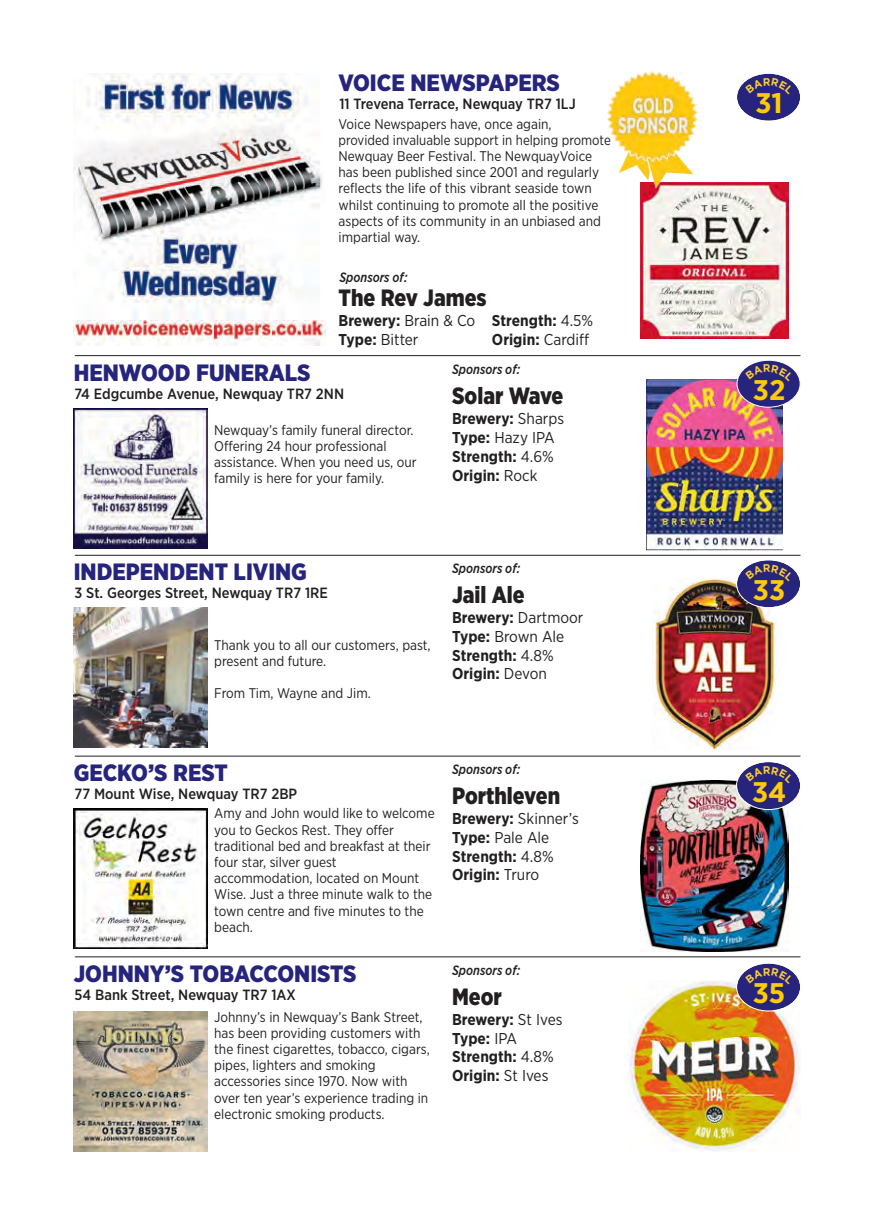
<style>
.page{position:relative;width:874px;height:1225px;background:#fff}
.page>*{position:absolute;margin:0;border:0;box-sizing:border-box;transform-origin:0 0}
.t1{font:700 28.4px "Gotham Narrow";color:#ffcb04;scale:1.05 1}
.t2{font:900 23.6px "Gotham Narrow";color:#26247c}
.t3{font:900 23.6px "Gotham Narrow";color:#231f20;scale:.94 1}
.t4{font:700 15.8px/18.8px "Gotham Narrow";color:#231f20}
.t5{font:15.8px/18.8px "Gotham Narrow";color:#231f20}
.t6{font:500 14.8px "Gotham Narrow";color:#231f1f}
.t7{font:500 14.8px "Gotham Narrow";color:#231f20}
.t8{font:14px/16.2px "Gotham Narrow";color:#231f20}
.t9{font:italic 500 13.4px "Gotham Narrow";color:#231f20;scale:.94 1}
.s1{font-weight:700}
.s2{font-weight:400}
</style>
<div class="page">
<hr style="left:75px;top:355px;width:724px;height:1px;background:#231f20">
<hr style="left:75px;top:555px;width:724px;height:1px;background:#231f20">
<hr style="left:75px;top:755px;width:724px;height:1px;background:#231f20">
<hr style="left:75px;top:956px;width:724px;height:1px;background:#231f20">
<img style="left:74px;top:408px;width:133px;height:140px">
<img style="left:74px;top:607px;width:133px;height:140px">
<img style="left:74px;top:808px;width:133px;height:140px">
<img style="left:74px;top:1011px;width:133px;height:140px">
<img style="left:74px;top:74px;width:251px;height:272px">
<img style="left:640px;top:183px;width:147px;height:155px">
<img style="left:646px;top:379px;width:136px;height:171px">
<img style="left:652px;top:578px;width:124px;height:171px">
<img style="left:640px;top:780px;width:148px;height:171px">
<img style="left:628px;top:980px;width:171px;height:171px">
<div style="left:736px;top:360px;width:64px;height:48px;background:#26247c;border:1px solid #fff;border-radius:50%"></div>
<img style="left:607px;top:71px;width:91px;height:118px">
<svg style="left:737px;top:73px;width:63px;height:48px"></svg>
<svg style="left:745px;top:364px;width:48px;height:7px"></svg>
<svg style="left:735px;top:560px;width:65px;height:48px"></svg>
<svg style="left:735px;top:762px;width:65px;height:48px"></svg>
<svg style="left:735px;top:963px;width:65px;height:48px"></svg>
<h2 class="t2" style="left:338px;top:72px;width:223px">VOICE NEWSPAPERS</h2>
<p class="t6" style="left:339px;top:97px;width:238px">11 Trevena Terrace, Newquay TR7 1LJ</p>
<p class="t8" style="left:338px;top:116px;width:273px">Voice Newspapers have, once again,<br>provided invaluable support in helping promote Newquay Beer Festival. The NewquayVoice has been published since 2001 and regularly reflects the life of this vibrant seaside town whilst continuing to promote all the positive aspects of its community in an unbiased and impartial way.</p>
<p class="t9" style="left:339px;top:271px;width:74px">Sponsors of:</p>
<h2 class="t3" style="left:338px;top:287px;width:159px">The Rev James</h2>
<h2 class="t2" style="left:74px;top:362px;width:238px">HENWOOD FUNERALS</h2>
<p class="t5" style="left:338px;top:312px;width:138px"><span class="s1">Brewery:</span> Brain &amp; Co<br><span class="s1">Type:</span> Bitter</p>
<p class="t4" style="left:491px;top:312px;width:103px">Strength: <span class="s2">4.5%<br></span>Origin: <span class="s2">Cardiff</span></p>
<p class="t9" style="left:452px;top:363px;width:74px">Sponsors of:</p>
<p class="t7" style="left:74px;top:387px;width:271px">74 Edgcumbe Avenue, Newquay TR7 2NN</p>
<p class="t8" style="left:214px;top:422px;width:204px">Newquay’s family funeral director.<br>Offering 24 hour professional assistance. When you need us, our family is here for your family.</p>
<h2 class="t3" style="left:452px;top:385px;width:120px">Solar Wave</h2>
<p class="t4" style="left:452px;top:410px;width:113px">Brewery: <span class="s2">Sharps<br></span>Type: <span class="s2">Hazy IPA<br></span>Strength: <span class="s2">4.6%<br></span>Origin: <span class="s2">Rock</span></p>
<h2 class="t2" style="left:74px;top:561px;width:234px">INDEPENDENT LIVING</h2>
<p class="t6" style="left:74px;top:586px;width:255px">3 St. Georges Street, Newquay TR7 1RE</p>
<p class="t8" style="left:214px;top:637px;width:218px">Thank you to all our customers, past, present and future.</p>
<p class="t8" style="left:214px;top:686px;width:158px">From Tim, Wayne and Jim.</p>
<p class="t9" style="left:452px;top:562px;width:74px">Sponsors of:</p>
<h2 class="t3" style="left:452px;top:584px;width:79px">Jail Ale</h2>
<p class="t4" style="left:452px;top:609px;width:133px">Brewery: <span class="s2">Dartmoor<br></span>Type: <span class="s2">Brown Ale<br></span>Strength: <span class="s2">4.8%<br></span>Origin: <span class="s2">Devon</span></p>
<h2 class="t2" style="left:74px;top:762px;width:155px">GECKO’S REST</h2>
<p class="t9" style="left:452px;top:763px;width:74px">Sponsors of:</p>
<p class="t6" style="left:74px;top:787px;width:224px">77 Mount Wise, Newquay TR7 2BP</p>
<h2 class="t3" style="left:452px;top:785px;width:116px">Porthleven</h2>
<p class="t8" style="left:214px;top:806px;width:222px">Amy and John would like to welcome you to Geckos Rest. They offer traditional bed and breakfast at their four star, silver guest accommodation, located on Mount<br>Wise. Just a three minute walk to the town centre and five minutes to the beach.</p>
<p class="t4" style="left:452px;top:809px;width:128px">Brewery: <span class="s2">Skinner’s<br></span>Type: <span class="s2">Pale Ale<br></span>Strength: <span class="s2">4.8%<br></span>Origin: <span class="s2">Truro</span></p>
<h2 class="t2" style="left:74px;top:962px;width:284px">JOHNNY’S TOBACCONISTS</h2>
<p class="t9" style="left:452px;top:964px;width:74px">Sponsors of:</p>
<p class="t6" style="left:74px;top:987px;width:222px">54 Bank Street, Newquay TR7 1AX</p>
<h2 class="t3" style="left:452px;top:986px;width:54px">Meor</h2>
<p class="t8" style="left:214px;top:1009px;width:217px">Johnny’s in Newquay’s Bank Street, has been providing customers with the finest cigarettes, tobacco, cigars, pipes, lighters and smoking accessories since 1970. Now with over ten year’s experience trading in electronic smoking products.</p>
<p class="t4" style="left:452px;top:1010px;width:112px">Brewery: <span class="s2">St Ives<br></span>Type: <span class="s2">IPA<br></span>Strength: <span class="s2">4.8%<br></span>Origin: <span class="s2">St Ives</span></p>
<h1 class="t1" style="left:755px;top:91px;width:27px">31</h1>
<h1 class="t1" style="left:752px;top:377px;width:32px">32</h1>
<h1 class="t1" style="left:752px;top:577px;width:32px">33</h1>
<h1 class="t1" style="left:751px;top:779px;width:34px">34</h1>
<h1 class="t1" style="left:752px;top:980px;width:32px">35</h1>
</div>
